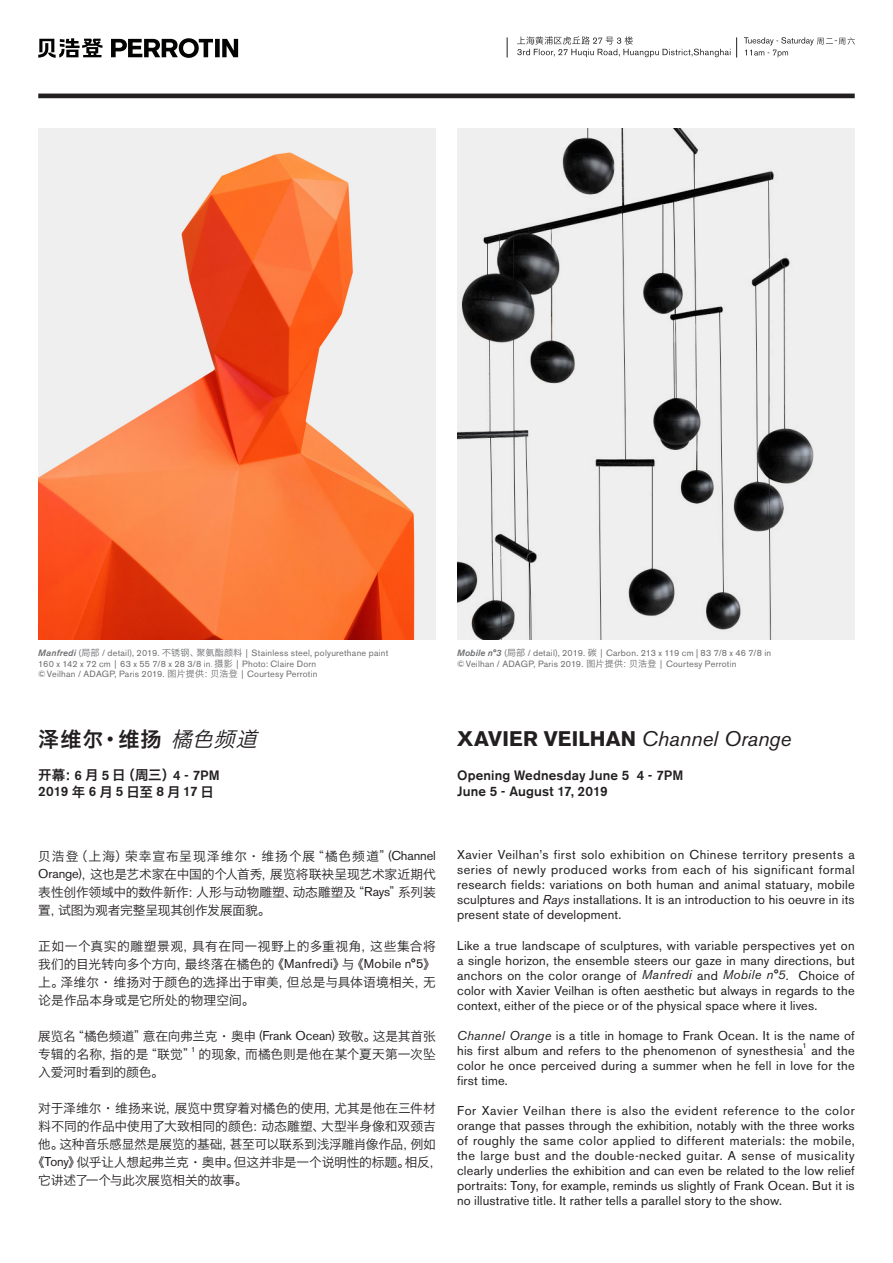
<style>
.page{position:relative;width:893px;height:1263px;background:#fff}
.page>*{position:absolute;margin:0;border:0;box-sizing:border-box;transform-origin:0 0}
.t1{font:700 21px "Akzidenz Grotesk BE";letter-spacing:.01em;color:#231f20}
.t2{font:21px "Hiragino Sans GB W6";color:#231f20}
.t3{font:500 13.5px "Akzidenz Grotesk BE";letter-spacing:.01em;color:#231f20}
.t4{font:13.5px "Hiragino Sans GB W6";color:#231f20}
.t5{font:12.75px/15px "Akzidenz Grotesk BE";letter-spacing:.015em;color:#231f20;text-align:justify}
.t6{font:12.75px/18px "Hiragino Sans GB W3";letter-spacing:-.01em;color:#231f20;text-align:justify}
.t7{font:9px "Akzidenz Grotesk BE";letter-spacing:.025em;color:#6c6d70}
.t8{font:7.5px "Akzidenz Grotesk BE";color:#231f20}
.s1{font-weight:500;font-style:italic}
.s2{font-family:"Hiragino Sans GB W3"}
.s3{font-family:"Adobe Song Std";font-weight:300}
.s4{font-family:"Hiragino Sans GB W3";font-style:italic}
.s5{font-family:"Akzidenz Grotesk BE";font-weight:500}
.s6{font-family:"Hiragino Sans GB W6";font-weight:400}
.s7{font-weight:400;font-style:italic}
.s8{font-family:"Akzidenz Grotesk BE"}
.s9{font-style:italic}
</style>
<div class="page">
<svg style="left:38px;top:38px;width:64px;height:20px"></svg>
<svg style="left:111px;top:38px;width:127px;height:20px"></svg>
<svg style="left:736px;top:37px;width:1px;height:21px"></svg>
<svg style="left:744px;top:37px;width:111px;height:20px"></svg>
<svg style="left:507px;top:37px;width:1px;height:21px"></svg>
<hr style="left:38px;top:94px;width:817px;height:4px;background:#231f20">
<svg style="left:517px;top:36px;width:213px;height:21px"></svg>
<img style="left:38px;top:129px;width:398px;height:510px">
<img style="left:457px;top:129px;width:398px;height:510px">
<p class="t7" style="left:38px;top:647px;width:352px"><span class="s1">Manfredi</span> (<span class="s2">局部</span> / detail), 2019. <span class="s2">不锈钢、聚氨酯颜料 |</span> Stainless steel, polyurethane paint</p>
<p class="t7" style="left:38px;top:658px;width:279px">160 x 142 x 72 cm <span class="s2">|</span> 63 x 55 7/8 x 28 3/8 in<span class="s3">.</span> <span class="s2">摄影 |</span> Photo: Claire Dorn</p>
<p class="t7" style="left:38px;top:669px;width:281px">©Veilhan / ADAGP, Paris 2019. <span class="s2">图片提供：贝浩登 |</span> Courtesy Perrotin</p>
<p class="t7" style="left:457px;top:647px;width:316px"><span class="s1">Mobile n°3</span> (<span class="s2">局部</span> / detail), 2019. <span class="s2">碳 |</span> Carbon. 213 x 119 cm | 83 7/8 x 46 7/8 in</p>
<p class="t7" style="left:457px;top:658px;width:281px">©Veilhan / ADAGP, Paris 2019. <span class="s2">图片提供：贝浩登 |</span> Courtesy Perrotin</p>
<p class="t2" style="left:38px;top:725px;width:226px">泽维尔·维扬 <span class="s4">橘色频道</span></p>
<p class="t4" style="left:38px;top:766px;width:183px">开幕：<span class="s5">6</span> 月 <span class="s5">5</span> 日（周三）<span class="s5">4 - 7PM</span></p>
<p class="t3" style="left:38px;top:783px;width:177px">2019<span class="s6">年</span>6<span class="s6">月</span>5<span class="s6">日至</span>8<span class="s6">月</span>17<span class="s6">日</span></p>
<p class="t1" style="left:457px;top:727px;width:336px">XAVIER VEILHAN <span class="s7">Channel Orange</span></p>
<p class="t3" style="left:457px;top:767px;width:228px">Opening Wednesday June 5 4 - 7PM</p>
<p class="t3" style="left:457px;top:783px;width:152px">June 5 - August 17, 2019</p>
<p class="t6" style="left:38px;top:846px;width:399px">贝浩登（上海）荣幸宣布呈现泽维尔•维扬个展“橘色频道”<span class="s8">(Channel Orange)</span>，这也是艺术家在中国的个人首秀，展览将联袂呈现艺术家近期代表性创作领域中的数件新作：人形与动物雕塑、动态雕塑及“<span class="s8">Rays</span>”系列装置，试图为观者完整呈现其创作发展面貌。</p>
<p class="t6" style="left:38px;top:936px;width:399px">正如一个真实的雕塑景观，具有在同一视野上的多重视角，这些集合将我们的目光转向多个方向，最终落在橘色的《<span class="s8">Manfredi</span>》与《<span class="s8">Mobile n°5</span>》上。泽维尔•维扬对于颜色的选择出于审美，但总是与具体语境相关，无论是作品本身或是它所处的物理空间。</p>
<p class="t6" style="left:38px;top:1026px;width:399px">展览名“橘色频道”意在向弗兰克•奥申 <span class="s8">(Frank Ocean)</span> 致敬。这是其首张专辑的名称，指的是“联觉” 的现象，而橘色则是他在某个夏天第一次坠</p>
<p class="t8" style="left:191px;top:1045px;width:6px">1</p>
<p class="t6" style="left:38px;top:1062px;width:127px">入爱河时看到的颜色。</p>
<p class="t6" style="left:38px;top:1098px;width:399px">对于泽维尔•维扬来说，展览中贯穿着对橘色的使用，尤其是他在三件材</p>
<p class="t6" style="left:38px;top:1116px;width:399px">料不同的作品中使用了大致相同的颜色：动态雕塑、大型半身像和双颈吉</p>
<p class="t6" style="left:38px;top:1134px;width:399px">他。这种音乐感显然是展览的基础，甚至可以联系到浅浮雕肖像作品，例如</p>
<p class="t6" style="left:32px;top:1152px;width:412px">《<span class="s8">Tony</span>》似乎让人想起弗兰克•奥申。但这并非是一个说明性的标题。相反，</p>
<p class="t6" style="left:38px;top:1170px;width:211px">它讲述了一个与此次展览相关的故事。</p>
<p class="t5" style="left:457px;top:847px;width:399px">Xavier Veilhan’s first solo exhibition on Chinese territory presents a series of newly produced works from each of his significant formal research fields: variations on both human and animal statuary, mobile sculptures and <span class="s9">Rays</span> installations. It is an introduction to his oeuvre in its present state of development.</p>
<p class="t5" style="left:457px;top:937px;width:399px">Like a true landscape of sculptures, with variable perspectives yet on a single horizon, the ensemble steers our gaze in many directions, but anchors on the color orange of <span class="s9">Manfredi</span> and <span class="s9">Mobile n°5</span>. Choice of color with Xavier Veilhan is often aesthetic but always in regards to the context, either of the piece or of the physical space where it lives.</p>
<p class="t5" style="left:457px;top:1027px;width:399px"><span class="s9">Channel Orange</span> is a title in homage to Frank Ocean. It is the name of his first album and refers to the phenomenon of synesthesia</p>
<p class="t8" style="left:802px;top:1041px;width:6px">1</p>
<p class="t5" style="left:457px;top:1042px;width:399px;text-indent:354px">and the color he once perceived during a summer when he fell in love for the first time.</p>
<p class="t5" style="left:457px;top:1102px;width:399px">For Xavier Veilhan there is also the evident reference to the color orange that passes through the exhibition, notably with the three works of roughly the same color applied to different materials: the mobile, the large bust and the double-necked guitar. A sense of musicality clearly underlies the exhibition and can even be related to the low relief portraits: Tony, for example, reminds us slightly of Frank Ocean. But it is no illustrative title. It rather tells a parallel story to the show.</p>
</div>
